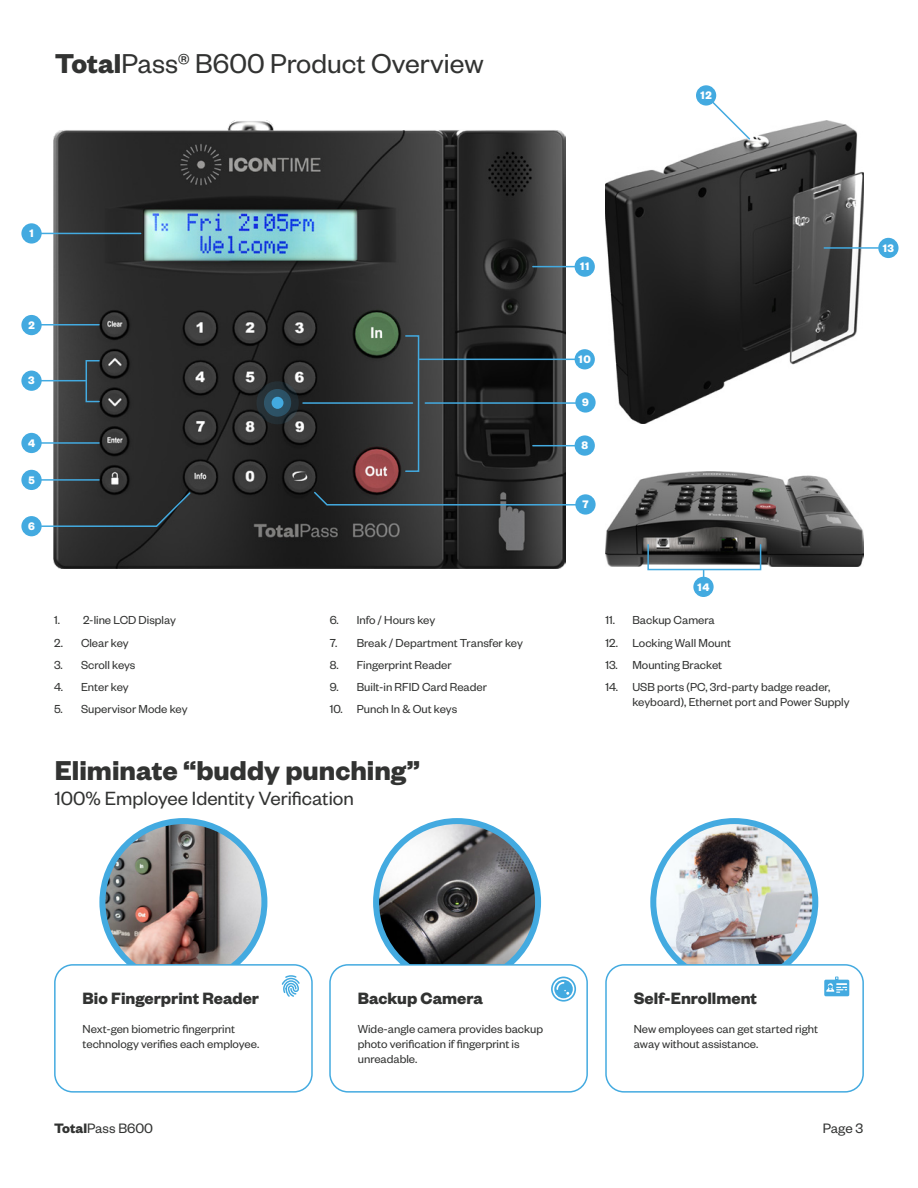
<style>
.page{position:relative;width:918px;height:1188px;background:#fff}
.page>*{position:absolute;margin:0;border:0;box-sizing:border-box;transform-origin:0 0}
.t1{font:30px "Founders Grotesk";color:#323332}
.t2{font:700 30px "Founders Grotesk";color:#323332}
.t3{font:21px "Founders Grotesk";color:#323332}
.t4{font:700 18px "Founders Grotesk";color:#323332}
.t5{font:15px "Founders Grotesk";color:#323332}
.t6{font:12.75px/15.3px "Founders Grotesk";color:#323332}
.t7{font:700 12px "Founders Grotesk";letter-spacing:.05em;color:#fff}
.s1{font-weight:700}
</style>
<div class="page">
<img style="left:102px;top:821px;width:162px;height:162px;border-radius:80px">
<img style="left:378px;top:821px;width:162px;height:143px">
<img style="left:654px;top:821px;width:162px;height:162px;border-radius:81px">
<img style="left:53px;top:121px;width:512px;height:447px">
<img style="left:605px;top:121px;width:258px;height:302px">
<img style="left:605px;top:472px;width:259px;height:95px">
<hr style="left:32px;top:380px;width:54px;height:1px;background:#43aae0">
<hr style="left:419px;top:359px;width:157px;height:1px;background:#43aae0">
<hr style="left:425px;top:402px;width:154px;height:2px;background:#43aae0">
<hr style="left:533px;top:266px;width:46px;height:1px;background:#43aae0">
<hr style="left:533px;top:445px;width:46px;height:1px;background:#43aae0">
<hr style="left:303px;top:402px;width:109px;height:2px;background:#43aae0">
<hr style="left:824px;top:247px;width:54px;height:2px;background:#43aae0">
<svg style="left:709px;top:99px;width:43px;height:42px"></svg>
<div style="left:647px;top:544px;width:114px;height:26px;border:2px solid #43aae0"></div>
<div style="left:405px;top:335px;width:14px;height:137px;border:2px solid #43aae0"></div>
<div style="left:86px;top:360px;width:14px;height:42px;border:2px solid #43aae0"></div>
<div style="left:575px;top:349px;width:20px;height:20px;background:#43aae0;border-radius:50%"></div>
<div style="left:575px;top:256px;width:20px;height:21px;background:#43aae0;border-radius:50%"></div>
<div style="left:575px;top:435px;width:20px;height:21px;background:#43aae0;border-radius:50%"></div>
<div style="left:575px;top:392px;width:21px;height:21px;background:#43aae0;border-radius:50%"></div>
<div style="left:575px;top:494px;width:21px;height:21px;background:#43aae0;border-radius:50%"></div>
<div style="left:21px;top:516px;width:21px;height:20px;background:#43aae0;border-radius:50%"></div>
<div style="left:21px;top:223px;width:21px;height:21px;background:#43aae0;border-radius:50%"></div>
<div style="left:21px;top:315px;width:21px;height:20px;background:#43aae0;border-radius:50%"></div>
<div style="left:21px;top:371px;width:21px;height:20px;background:#43aae0;border-radius:50%"></div>
<div style="left:21px;top:433px;width:21px;height:20px;background:#43aae0;border-radius:50%"></div>
<div style="left:21px;top:470px;width:21px;height:20px;background:#43aae0;border-radius:50%"></div>
<div style="left:693px;top:577px;width:21px;height:20px;background:#43aae0;border-radius:50%"></div>
<div style="left:878px;top:238px;width:21px;height:20px;background:#43aae0;border-radius:50%"></div>
<div style="left:696px;top:85px;width:20px;height:21px;background:#43aae0;border-radius:50%"></div>
<hr style="left:41px;top:324px;width:58px;height:2px;background:#43aae0">
<hr style="left:41px;top:442px;width:58px;height:2px;background:#43aae0">
<hr style="left:41px;top:479px;width:58px;height:2px;background:#43aae0">
<hr style="left:38px;top:233px;width:103px;height:1px;background:#43aae0">
<div style="left:373px;top:818px;width:168px;height:168px;border:6px solid #43aae0;border-radius:50%"></div>
<div style="left:99px;top:818px;width:168px;height:168px;border:6px solid #43aae0;border-radius:50%"></div>
<svg style="left:40px;top:491px;width:152px;height:37px;background:#3f4446"></svg>
<svg style="left:256px;top:381px;width:43px;height:43px"></svg>
<div style="left:272px;top:397px;width:12px;height:12px;background:#43aae0;border-radius:50%"></div>
<svg style="left:313px;top:490px;width:268px;height:16px;background:#3a444a"></svg>
<div style="left:55px;top:965px;width:257px;height:127px;background:#fff;border-radius:18px"></div>
<div style="left:54px;top:964px;width:259px;height:129px;border:2px solid #43aae0;border-radius:18px"></div>
<div style="left:650px;top:818px;width:168px;height:168px;border:6px solid #43aae0;border-radius:50%"></div>
<div style="left:330px;top:965px;width:257px;height:127px;background:#fff;border-radius:18px"></div>
<div style="left:329px;top:964px;width:259px;height:129px;border:2px solid #43aae0;border-radius:18px"></div>
<div style="left:606px;top:965px;width:257px;height:127px;background:#fff;border-radius:18px"></div>
<div style="left:605px;top:964px;width:259px;height:129px;border:2px solid #43aae0;border-radius:18px"></div>
<svg style="left:281px;top:975px;width:19px;height:22px"></svg>
<svg style="left:551px;top:977px;width:25px;height:25px"></svg>
<svg style="left:824px;top:977px;width:25px;height:19px"></svg>
<p class="t1" style="left:55px;top:45px;width:430px"><span class="s1">Total</span>Pass® B600 Product Overview</p>
<p class="t7" style="left:29px;top:226px;width:6px">1</p>
<p class="t7" style="left:28px;top:317px;width:8px">2</p>
<p class="t7" style="left:28px;top:373px;width:8px">3</p>
<p class="t7" style="left:28px;top:435px;width:9px">4</p>
<p class="t7" style="left:28px;top:472px;width:8px">5</p>
<p class="t7" style="left:28px;top:518px;width:8px">6</p>
<p class="t6" style="left:54px;top:612px;width:123px">1. 2-line LCD Display</p>
<p class="t6" style="left:54px;top:634px;width:76px">2. Clear key</p>
<p class="t6" style="left:54px;top:656px;width:83px">3. Scroll keys</p>
<p class="t6" style="left:54px;top:678px;width:76px">4. Enter key</p>
<p class="t6" style="left:54px;top:700px;width:135px">5. Supervisor Mode key</p>
<p class="t6" style="left:330px;top:612px;width:107px">6. Info / Hours key</p>
<p class="t6" style="left:330px;top:634px;width:195px">7. Break / Department Transfer key</p>
<p class="t6" style="left:330px;top:656px;width:124px">8. Fingerprint Reader</p>
<p class="t6" style="left:330px;top:678px;width:159px">9. Built-in RFID Card Reader</p>
<p class="t6" style="left:330px;top:700px;width:129px">10. Punch In &amp; Out keys</p>
<p class="t2" style="left:55px;top:751px;width:367px">Eliminate “buddy punching”</p>
<p class="t3" style="left:55px;top:785px;width:300px">100% Employee Identity Verification</p>
<p class="t7" style="left:701px;top:88px;width:13px">12</p>
<p class="t7" style="left:580px;top:259px;width:11px">11</p>
<p class="t7" style="left:883px;top:240px;width:13px">13</p>
<p class="t7" style="left:579px;top:352px;width:14px">10</p>
<p class="t7" style="left:582px;top:395px;width:8px">9</p>
<p class="t7" style="left:581px;top:438px;width:8px">8</p>
<p class="t7" style="left:582px;top:497px;width:8px">7</p>
<p class="t7" style="left:698px;top:579px;width:13px">14</p>
<p class="t6" style="left:605px;top:612px;width:111px">11. Backup Camera</p>
<p class="t6" style="left:605px;top:634px;width:127px">12. Locking Wall Mount</p>
<p class="t6" style="left:605px;top:656px;width:118px">13. Mounting Bracket</p>
<p class="t6" style="left:632px;top:678px;width:219px;text-indent:-27px">14. USB ports (PC, 3rd-party badge reader, keyboard), Ethernet port and Power Supply</p>
<p class="t4" style="left:83px;top:987px;width:178px">Bio Fingerprint Reader</p>
<p class="t6" style="left:83px;top:1020px;width:178px">Next-gen biometric fingerprint technology verifies each employee.</p>
<p class="t4" style="left:358px;top:987px;width:127px">Backup Camera</p>
<p class="t6" style="left:358px;top:1020px;width:187px">Wide-angle camera provides backup photo verification if fingerprint is unreadable.</p>
<p class="t4" style="left:634px;top:987px;width:125px">Self-Enrollment</p>
<p class="t6" style="left:634px;top:1020px;width:186px">New employees can get started right away without assistance.</p>
<p class="t5" style="left:54px;top:1119px;width:101px"><span class="s1">Total</span>Pass B600</p>
<p class="t5" style="left:823px;top:1119px;width:42px">Page 3</p>
</div>
